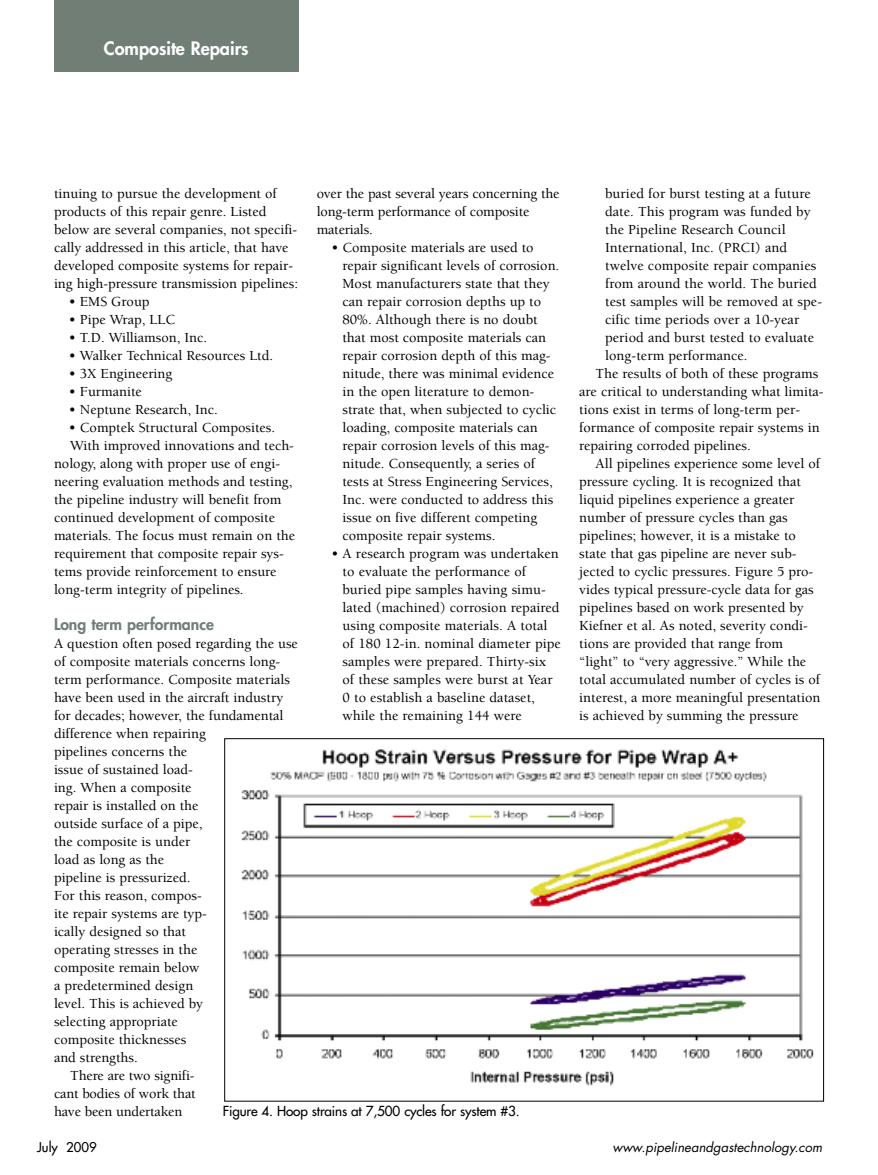
<style>
.page{position:relative;width:878px;height:1175px;background:#fff}
.page>*{position:absolute;margin:0;border:0;box-sizing:border-box;transform-origin:0 0}
.t1{font:800 18px "Futura";color:#fff}
.t2{font:800 15.75px "Futura";color:#707e76}
.t3{font:500 14.25px/18px "Berkeley";color:#000}
.t4{font:13.5px "Futura";letter-spacing:-.01em;color:#000}
.t5{font:italic 13.2px "Futura";color:#000}
.t6{font:13.2px "Futura";color:#000}
</style>
<div class="page">
<div style="left:54px;top:0;width:244px;height:72px;background:#707e76"></div>
<img style="left:241px;top:749px;width:573px;height:337px">
<p class="t1" style="left:104px;top:40px;width:146px">Composite Repairs</p>
<p class="t3" style="left:54px;top:186px;width:246px">tinuing to pursue the development of products of this repair genre. Listed below are several companies, not specifi&shy;cally addressed in this article, that have developed composite systems for repair&shy;ing high-pressure transmission pipelines:</p>
<p class="t3" style="left:69px;top:294px;width:82px">• EMS Group</p>
<p class="t3" style="left:69px;top:312px;width:108px">• Pipe Wrap, LLC</p>
<p class="t3" style="left:69px;top:330px;width:140px">• T.D. Williamson, Inc.</p>
<p class="t3" style="left:69px;top:348px;width:206px">• Walker Technical Resources Ltd.</p>
<p class="t3" style="left:69px;top:366px;width:105px">• 3X Engineering</p>
<p class="t3" style="left:69px;top:384px;width:75px">• Furmanite</p>
<p class="t3" style="left:69px;top:402px;width:150px">• Neptune Research, Inc.</p>
<p class="t3" style="left:69px;top:420px;width:208px">• Comptek Structural Composites.</p>
<p class="t3" style="left:70px;top:438px;width:225px">With improved innovations and tech-</p>
<p class="t3" style="left:54px;top:456px;width:227px">nology, along with proper use of engi-</p>
<p class="t3" style="left:54px;top:474px;width:240px">neering evaluation methods and testing,</p>
<p class="t3" style="left:54px;top:492px;width:229px">the pipeline industry will benefit from</p>
<p class="t3" style="left:54px;top:510px;width:222px">continued development of composite</p>
<p class="t3" style="left:54px;top:528px;width:242px">materials. The focus must remain on the</p>
<p class="t3" style="left:54px;top:546px;width:231px">requirement that composite repair sys-</p>
<p class="t3" style="left:54px;top:564px;width:224px">tems provide reinforcement to ensure</p>
<p class="t3" style="left:54px;top:582px;width:191px">long-term integrity of pipelines.</p>
<p class="t2" style="left:54px;top:617px;width:161px">Long term performance</p>
<p class="t3" style="left:54px;top:636px;width:245px">A question often posed regarding the use</p>
<p class="t3" style="left:54px;top:654px;width:228px">of composite materials concerns long-</p>
<p class="t3" style="left:54px;top:672px;width:237px">term performance. Composite materials</p>
<p class="t3" style="left:54px;top:690px;width:231px">have been used in the aircraft industry</p>
<p class="t3" style="left:54px;top:708px;width:231px">for decades; however, the fundamental</p>
<p class="t3" style="left:54px;top:726px;width:153px">difference when repairing</p>
<p class="t3" style="left:54px;top:744px;width:135px">pipelines concerns the</p>
<p class="t3" style="left:54px;top:762px;width:140px">issue of sustained load-</p>
<p class="t3" style="left:54px;top:780px;width:139px">ing. When a composite</p>
<p class="t3" style="left:54px;top:798px;width:146px">repair is installed on the</p>
<p class="t3" style="left:54px;top:816px;width:150px">outside surface of a pipe,</p>
<p class="t3" style="left:54px;top:834px;width:138px">the composite is under</p>
<p class="t3" style="left:54px;top:852px;width:112px">load as long as the</p>
<p class="t3" style="left:54px;top:870px;width:138px">pipeline is pressurized.</p>
<p class="t3" style="left:54px;top:888px;width:149px">For this reason, compos-</p>
<p class="t3" style="left:54px;top:906px;width:154px">ite repair systems are typ-</p>
<p class="t3" style="left:54px;top:924px;width:133px">ically designed so that</p>
<p class="t3" style="left:54px;top:942px;width:145px">operating stresses in the</p>
<p class="t3" style="left:54px;top:960px;width:147px">composite remain below</p>
<p class="t3" style="left:54px;top:978px;width:141px">a predetermined design</p>
<p class="t3" style="left:54px;top:996px;width:150px">level. This is achieved by</p>
<p class="t3" style="left:54px;top:1014px;width:125px">selecting appropriate</p>
<p class="t3" style="left:54px;top:1032px;width:134px">composite thicknesses</p>
<p class="t3" style="left:54px;top:1050px;width:85px">and strengths.</p>
<p class="t3" style="left:70px;top:1068px;width:126px">There are two signifi-</p>
<p class="t3" style="left:54px;top:1086px;width:143px">cant bodies of work that</p>
<p class="t3" style="left:54px;top:1104px;width:130px">have been undertaken</p>
<p class="t3" style="left:316px;top:186px;width:244px">over the past several years concerning the long-term performance of composite materials.</p>
<p class="t3" style="left:342px;top:240px;width:218px;text-indent:-11px">• Composite materials are used to repair significant levels of corrosion.<br>Most manufacturers state that they can repair corrosion depths up to 80%. Although there is no doubt that most composite materials can repair corrosion depth of this mag&shy;nitude, there was minimal evidence in the open literature to demon&shy;strate that, when subjected to cyclic loading, composite materials can repair corrosion levels of this mag&shy;nitude. Consequently, a series of tests at Stress Engineering Services, Inc. were conducted to address this issue on five different competing composite repair systems.</p>
<p class="t3" style="left:342px;top:546px;width:220px;text-indent:-11px">• A research program was undertaken to evaluate the performance of buried pipe samples having simu&shy;lated (machined) corrosion repaired using composite materials. A total of 180 12-in. nominal diameter pipe samples were prepared. Thirty-six of these samples were burst at Year 0 to establish a baseline dataset, while the remaining 144 were</p>
<p class="t4" style="left:223px;top:1104px;width:298px">Figure 4. Hoop strains at 7,500 cycles for system #3.</p>
<p class="t3" style="left:605px;top:186px;width:207px">buried for burst testing at a future</p>
<p class="t3" style="left:605px;top:204px;width:207px">date. This program was funded by</p>
<p class="t3" style="left:605px;top:222px;width:182px">the Pipeline Research Council</p>
<p class="t3" style="left:605px;top:240px;width:183px">International, Inc. (PRCI) and</p>
<p class="t3" style="left:605px;top:258px;width:213px">twelve composite repair companies</p>
<p class="t3" style="left:605px;top:276px;width:213px">from around the world. The buried</p>
<p class="t3" style="left:605px;top:294px;width:218px">test samples will be removed at spe-</p>
<p class="t3" style="left:605px;top:312px;width:196px">cific time periods over a 10-year</p>
<p class="t3" style="left:605px;top:330px;width:210px">period and burst tested to evaluate</p>
<p class="t3" style="left:605px;top:348px;width:144px">long-term performance.</p>
<p class="t3" style="left:595px;top:366px;width:224px">The results of both of these programs</p>
<p class="t3" style="left:579px;top:384px;width:246px">are critical to understanding what limita-</p>
<p class="t3" style="left:579px;top:402px;width:222px">tions exist in terms of long-term per-</p>
<p class="t3" style="left:579px;top:420px;width:242px">formance of composite repair systems in</p>
<p class="t3" style="left:579px;top:438px;width:173px">repairing corroded pipelines.</p>
<p class="t3" style="left:595px;top:456px;width:226px">All pipelines experience some level of</p>
<p class="t3" style="left:579px;top:474px;width:223px">pressure cycling. It is recognized that</p>
<p class="t3" style="left:579px;top:492px;width:217px">liquid pipelines experience a greater</p>
<p class="t3" style="left:579px;top:510px;width:210px">number of pressure cycles than gas</p>
<p class="t3" style="left:579px;top:528px;width:218px">pipelines; however, it is a mistake to</p>
<p class="t3" style="left:579px;top:546px;width:219px">state that gas pipeline are never sub-</p>
<p class="t3" style="left:579px;top:564px;width:235px">jected to cyclic pressures. Figure 5 pro-</p>
<p class="t3" style="left:579px;top:582px;width:236px">vides typical pressure-cycle data for gas</p>
<p class="t3" style="left:579px;top:600px;width:226px">pipelines based on work presented by</p>
<p class="t3" style="left:579px;top:618px;width:230px">Kiefner et al. As noted, severity condi-</p>
<p class="t3" style="left:579px;top:636px;width:205px">tions are provided that range from</p>
<p class="t3" style="left:579px;top:654px;width:228px">“light” to “very aggressive.” While the</p>
<p class="t3" style="left:579px;top:672px;width:242px">total accumulated number of cycles is of</p>
<p class="t3" style="left:579px;top:690px;width:242px">interest, a more meaningful presentation</p>
<p class="t3" style="left:579px;top:708px;width:221px">is achieved by summing the pressure</p>
<p class="t6" style="left:37px;top:1140px;width:61px">July 2009</p>
<p class="t5" style="left:612px;top:1140px;width:211px">www.pipelineandgastechnology.com</p>
</div>
